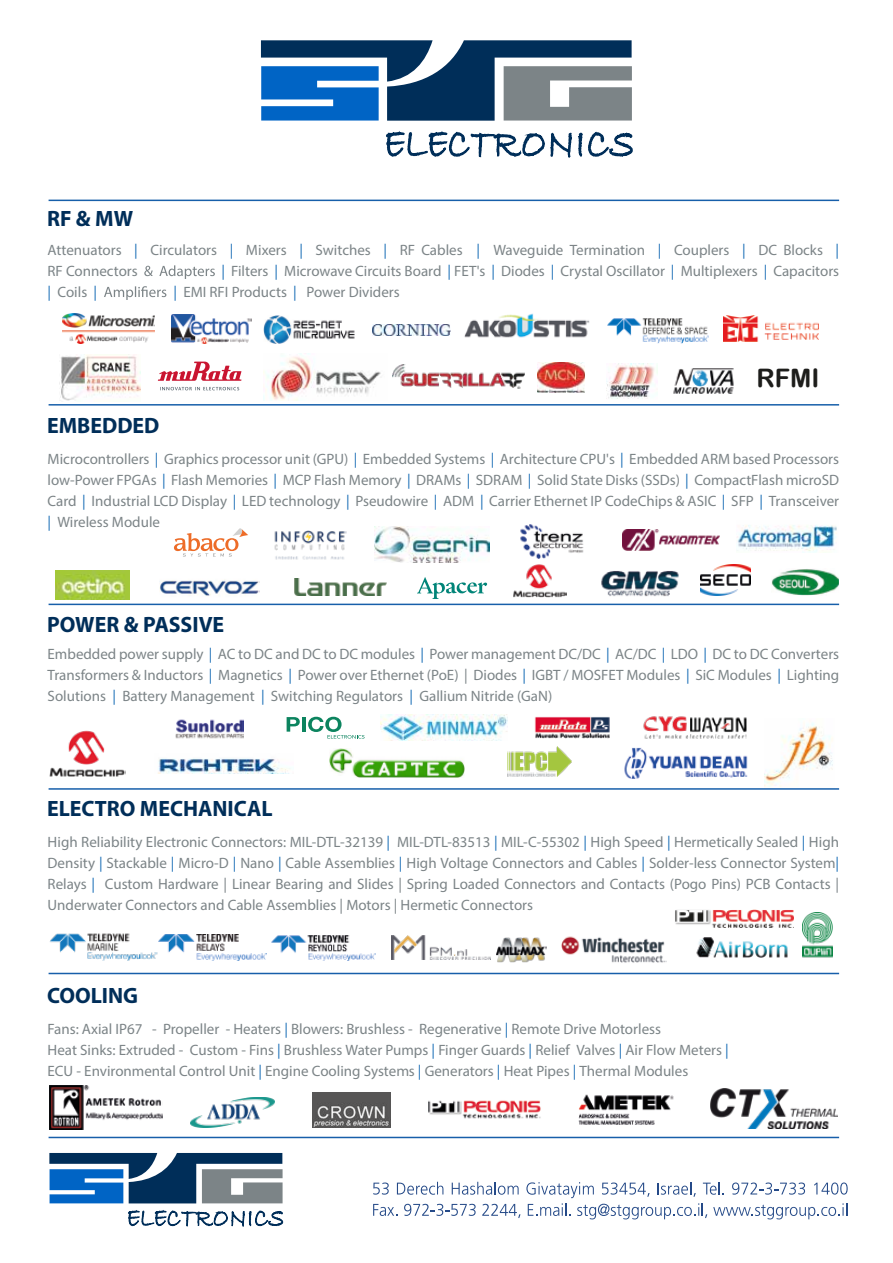
<style>
.page{position:relative;width:893px;height:1263px;background:#fff}
.page>*{position:absolute;margin:0;border:0;box-sizing:border-box;transform-origin:0 0}
.t1{font:25.5px "Arial Rounded MT Bold";color:#1d1d1b}
.t2{font:700 22.2px "Myriad Pro";color:#002e59}
.t3{font:15px/21px "Myriad Pro";color:#7c8487;text-align:justify}
.s1{color:#1f71b8}
</style>
<div class="page">
<svg style="left:417px;top:577px;width:70px;height:22px"></svg>
<img style="left:772px;top:569px;width:67px;height:26px">
<img style="left:538px;top:362px;width:46px;height:31px">
<svg style="left:373px;top:1204px;width:24px;height:12px"></svg>
<svg style="left:404px;top:1204px;width:72px;height:12px"></svg>
<svg style="left:482px;top:1204px;width:38px;height:14px"></svg>
<svg style="left:373px;top:1182px;width:16px;height:12px"></svg>
<svg style="left:397px;top:1182px;width:46px;height:13px"></svg>
<svg style="left:452px;top:1182px;width:67px;height:13px"></svg>
<svg style="left:526px;top:1182px;width:322px;height:37px"></svg>
<hr style="left:49px;top:404px;width:790px;height:2px;background:#175faa">
<hr style="left:49px;top:604px;width:790px;height:1px;background:#175faa">
<hr style="left:49px;top:788px;width:790px;height:2px;background:#175faa">
<hr style="left:49px;top:973px;width:790px;height:1px;background:#175faa">
<hr style="left:49px;top:1137px;width:790px;height:1px;background:#175faa">
<svg style="left:144px;top:265px;width:71px;height:14px"></svg>
<svg style="left:104px;top:286px;width:62px;height:14px"></svg>
<img style="left:373px;top:324px;width:78px;height:12px">
<img style="left:59px;top:355px;width:82px;height:46px">
<img style="left:393px;top:365px;width:131px;height:24px">
<img style="left:622px;top:530px;width:97px;height:21px">
<img style="left:700px;top:565px;width:51px;height:30px">
<img style="left:313px;top:1092px;width:77px;height:36px">
<img style="left:696px;top:937px;width:92px;height:21px">
<img style="left:496px;top:937px;width:51px;height:25px">
<img style="left:49px;top:933px;width:110px;height:27px">
<img style="left:271px;top:935px;width:105px;height:26px">
<img style="left:159px;top:935px;width:107px;height:25px">
<img style="left:428px;top:1100px;width:113px;height:19px">
<img style="left:191px;top:1097px;width:84px;height:30px">
<img style="left:534px;top:716px;width:76px;height:23px">
<img style="left:158px;top:758px;width:130px;height:15px">
<svg style="left:287px;top:717px;width:13px;height:15px"></svg>
<hr style="left:302px;top:717px;width:4px;height:15px;background:#0c845f">
<svg style="left:308px;top:717px;width:57px;height:22px"></svg>
<img style="left:508px;top:746px;width:63px;height:30px">
<img style="left:624px;top:747px;width:124px;height:32px">
<img style="left:643px;top:716px;width:104px;height:23px">
<img style="left:49px;top:730px;width:76px;height:47px">
<img style="left:513px;top:564px;width:53px;height:33px">
<img style="left:578px;top:1095px;width:96px;height:30px">
<img style="left:50px;top:1085px;width:112px;height:44px">
<img style="left:392px;top:935px;width:98px;height:24px">
<img style="left:737px;top:525px;width:100px;height:27px">
<svg style="left:158px;top:362px;width:83px;height:19px"></svg>
<svg style="left:160px;top:387px;width:79px;height:3px"></svg>
<img style="left:63px;top:313px;width:92px;height:31px">
<img style="left:607px;top:318px;width:101px;height:25px">
<img style="left:606px;top:364px;width:49px;height:35px">
<img style="left:263px;top:316px;width:92px;height:27px">
<img style="left:380px;top:715px;width:128px;height:25px">
<img style="left:274px;top:530px;width:73px;height:30px">
<hr style="left:49px;top:200px;width:790px;height:1px;background:#175faa">
<img style="left:263px;top:354px;width:118px;height:47px">
<img style="left:171px;top:315px;width:80px;height:29px">
<img style="left:175px;top:719px;width:68px;height:20px">
<svg style="left:174px;top:528px;width:74px;height:29px"></svg>
<img style="left:464px;top:313px;width:126px;height:25px">
<img style="left:673px;top:368px;width:61px;height:26px">
<img style="left:723px;top:315px;width:96px;height:27px">
<img style="left:520px;top:524px;width:64px;height:34px">
<img style="left:294px;top:579px;width:93px;height:16px">
<img style="left:375px;top:526px;width:114px;height:36px">
<img style="left:160px;top:580px;width:99px;height:16px">
<img style="left:601px;top:571px;width:78px;height:26px">
<img style="left:55px;top:571px;width:74px;height:28px">
<img style="left:802px;top:912px;width:31px;height:46px">
<img style="left:562px;top:936px;width:104px;height:37px">
<img style="left:675px;top:909px;width:118px;height:19px">
<img style="left:329px;top:748px;width:136px;height:30px">
<img style="left:764px;top:723px;width:69px;height:64px">
<img style="left:710px;top:1089px;width:128px;height:39px">
<svg style="left:261px;top:40px;width:372px;height:118px"></svg>
<svg style="left:49px;top:1153px;width:235px;height:74px"></svg>
<h2 class="t2" style="left:47px;top:204px;width:88px">RF &amp; MW</h2>
<p class="t3" style="left:48px;top:239px;width:793px">Attenuators <span class="s1">|</span> Circulators <span class="s1">|</span> Mixers <span class="s1">|</span> Switches <span class="s1">|</span> RF Cables <span class="s1">|</span> Waveguide Termination <span class="s1">|</span> Couplers <span class="s1">|</span> DC Blocks <span class="s1">|<br></span>RF Connectors</p>
<p class="t3" style="left:222px;top:260px;width:619px"><span class="s1">|</span> Filters <span class="s1">|</span> Microwave Circuits Board <span class="s1">|</span> FET's <span class="s1">|</span> Diodes <span class="s1">|</span> Crystal Oscillator <span class="s1">|</span> Multiplexers <span class="s1">|</span> Capacitors</p>
<p class="t3" style="left:48px;top:281px;width:51px"><span class="s1">|</span> Coils <span class="s1">|</span></p>
<p class="t3" style="left:173px;top:281px;width:228px"><span class="s1">|</span> EMI RFI Products <span class="s1">|</span> Power Dividers</p>
<h2 class="t2" style="left:47px;top:411px;width:114px">EMBEDDED</h2>
<h1 class="t1" style="left:756px;top:362px;width:64px">RFMI</h1>
<p class="t3" style="left:48px;top:448px;width:793px">Microcontrollers <span class="s1">|</span> Graphics processor unit (GPU) <span class="s1">|</span> Embedded Systems <span class="s1">|</span> Architecture CPU's <span class="s1">|</span> Embedded ARM based Processors low-Power FPGAs <span class="s1">|</span> Flash Memories <span class="s1">|</span> MCP Flash Memory <span class="s1">|</span> DRAMs <span class="s1">|</span> SDRAM <span class="s1">|</span> Solid State Disks (SSDs) <span class="s1">|</span> CompactFlash microSD Card <span class="s1">|</span> Industrial LCD Display <span class="s1">|</span> LED technology <span class="s1">|</span> Pseudowire <span class="s1">|</span> ADM <span class="s1">|</span> Carrier Ethernet IP CodeChips &amp; ASIC <span class="s1">|</span> SFP <span class="s1">|</span> Transceiver <span class="s1">|</span> Wireless Module</p>
<h2 class="t2" style="left:47px;top:610px;width:179px">POWER &amp; PASSIVE</h2>
<p class="t3" style="left:48px;top:643px;width:793px">Embedded power supply <span class="s1">|</span> AC to DC and DC to DC modules <span class="s1">|</span> Power management DC/DC <span class="s1">|</span> AC/DC <span class="s1">|</span> LDO <span class="s1">|</span> DC to DC Converters Transformers &amp; Inductors <span class="s1">|</span> Magnetics <span class="s1">|</span> Power over Ethernet (PoE) | Diodes <span class="s1">|</span> IGBT / MOSFET Modules <span class="s1">|</span> SiC Modules <span class="s1">|</span> Lighting Solutions <span class="s1">|</span> Battery Management <span class="s1">|</span> Switching Regulators <span class="s1">|</span> Gallium Nitride (GaN)</p>
<h2 class="t2" style="left:47px;top:794px;width:227px">ELECTRO MECHANICAL</h2>
<p class="t3" style="left:48px;top:831px;width:793px">High Reliability Electronic Connectors: MIL-DTL-32139 <span class="s1">|</span> MIL-DTL-83513 <span class="s1">|</span> MIL-C-55302 <span class="s1">|</span> High Speed <span class="s1">|</span> Hermetically Sealed <span class="s1">|</span> High Density <span class="s1">|</span> Stackable <span class="s1">|</span> Micro-D <span class="s1">|</span> Nano <span class="s1">|</span> Cable Assemblies <span class="s1">|</span> High Voltage Connectors and Cables <span class="s1">|</span> Solder-less Connector System<span class="s1">| </span>Relays <span class="s1">|</span> Custom Hardware | Linear Bearing and Slides | Spring Loaded Connectors and Contacts (Pogo Pins) PCB Contacts | Underwater Connectors and Cable Assemblies | Motors | Hermetic Connectors</p>
<h2 class="t2" style="left:47px;top:981px;width:93px">COOLING</h2>
<p class="t3" style="left:48px;top:1018px;width:683px;text-align:left">Fans: Axial IP67 - Propeller - Heaters <span class="s1">|</span> Blowers: Brushless - Regenerative <span class="s1">|</span> Remote Drive Motorless<br>Heat Sinks: Extruded - Custom - Fins <span class="s1">|</span> Brushless Water Pumps <span class="s1">|</span> Finger Guards <span class="s1">|</span> Relief Valves <span class="s1">|</span> Air Flow Meters <span class="s1">|<br></span>ECU - Environmental Control Unit <span class="s1">|</span> Engine Cooling Systems <span class="s1">|</span> Generators <span class="s1">|</span> Heat Pipes <span class="s1">|</span> Thermal Modules</p>
</div>
